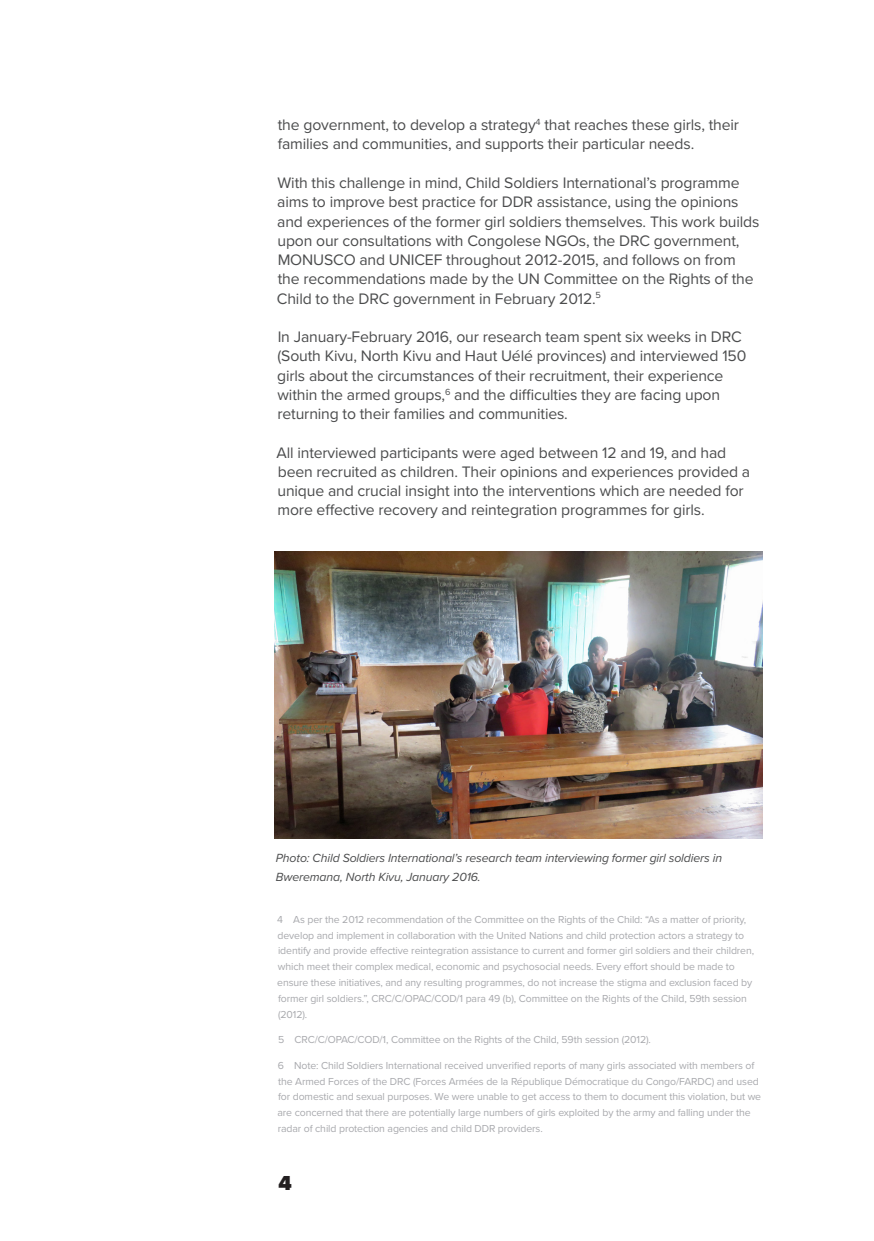
<style>
.page{position:relative;width:874px;height:1241px;background:#fff}
.page>*{position:absolute;margin:0;border:0;box-sizing:border-box;transform-origin:0 0}
.t1{font:900 21px "Proxima Nova";color:#231f20}
.CSI_basic_text{font:15.75px/19.2px "Proxima Nova";letter-spacing:-.01em;color:#4b4c4d}
.CSI_basic_text-2{font:italic 12.25px/19.2px "Proxima Nova";letter-spacing:-.01em;color:#4b4c4d}
.CSI_small_text{font:10.5px/15.8px "Proxima Nova";letter-spacing:-.01em;color:#a8a9ad}
</style>
<div class="page">
<img style="left:275px;top:551px;width:487px;height:287px">
<p class="CSI_basic_text" style="left:277px;top:116px;width:462px">the government, to develop a strategy<sup>4</sup> that reaches these girls, their families and communities, and supports their particular needs.</p>
<p class="CSI_basic_text" style="left:277px;top:173px;width:484px">With this challenge in mind, Child Soldiers International’s programme aims to improve best practice for DDR assistance, using the opinions and experiences of the former girl soldiers themselves. This work builds upon our consultations with Congolese NGOs, the DRC government, MONUSCO and UNICEF throughout 2012-2015, and follows on from the recommendations made by the UN Committee on the Rights of the Child to the DRC government in February 2012.<sup>5</sup></p>
<p class="CSI_basic_text" style="left:277px;top:327px;width:470px">In January-February 2016, our research team spent six weeks in DRC (South Kivu, North Kivu and Haut Uélé provinces) and interviewed 150 girls about the circumstances of their recruitment, their experience within the armed groups,<sup>6</sup> and the difficulties they are facing upon returning to their families and communities.</p>
<p class="CSI_basic_text" style="left:276px;top:443px;width:475px">All interviewed participants were aged between 12 and 19, and had been recruited as children. Their opinions and experiences provided a unique and crucial insight into the interventions which are needed for more effective recovery and reintegration programmes for girls.</p>
<p class="CSI_basic_text-2" style="left:276px;top:848px;width:447px">Photo: Child Soldiers International’s research team interviewing former girl soldiers in<br>Bweremana, North Kivu, January 2016.</p>
<p class="CSI_small_text" style="left:277px;top:911px;width:478px">4 As per the 2012 recommendation of the Committee on the Rights of the Child: “As a matter of priority, develop and implement in collaboration with the United Nations and child protection actors a strategy to identify and provide effective reintegration assistance to current and former girl soldiers and their children, which meet their complex medical, economic and psychosocial needs. Every effort should be made to ensure these initiatives, and any resulting programmes, do not increase the stigma and exclusion faced by former girl soldiers.”, CRC/C/OPAC/COD/1 para 49 (b), Committee on the Rights of the Child, 59th session (2012).</p>
<p class="CSI_small_text" style="left:278px;top:1031px;width:374px">5 CRC/C/OPAC/COD/1, Committee on the Rights of the Child, 59th session (2012).</p>
<p class="CSI_small_text" style="left:277px;top:1057px;width:485px">6 Note: Child Soldiers International received unverified reports of many girls associated with members of the Armed Forces of the DRC (Forces Armées de la République Démocratique du Congo/FARDC) and used for domestic and sexual purposes. We were unable to get access to them to document this violation, but we are concerned that there are potentially large numbers of girls exploited by the army and falling under the radar of child protection agencies and child DDR providers.</p>
<h1 class="t1" style="left:278px;top:1169px;width:15px">4</h1>
</div>
